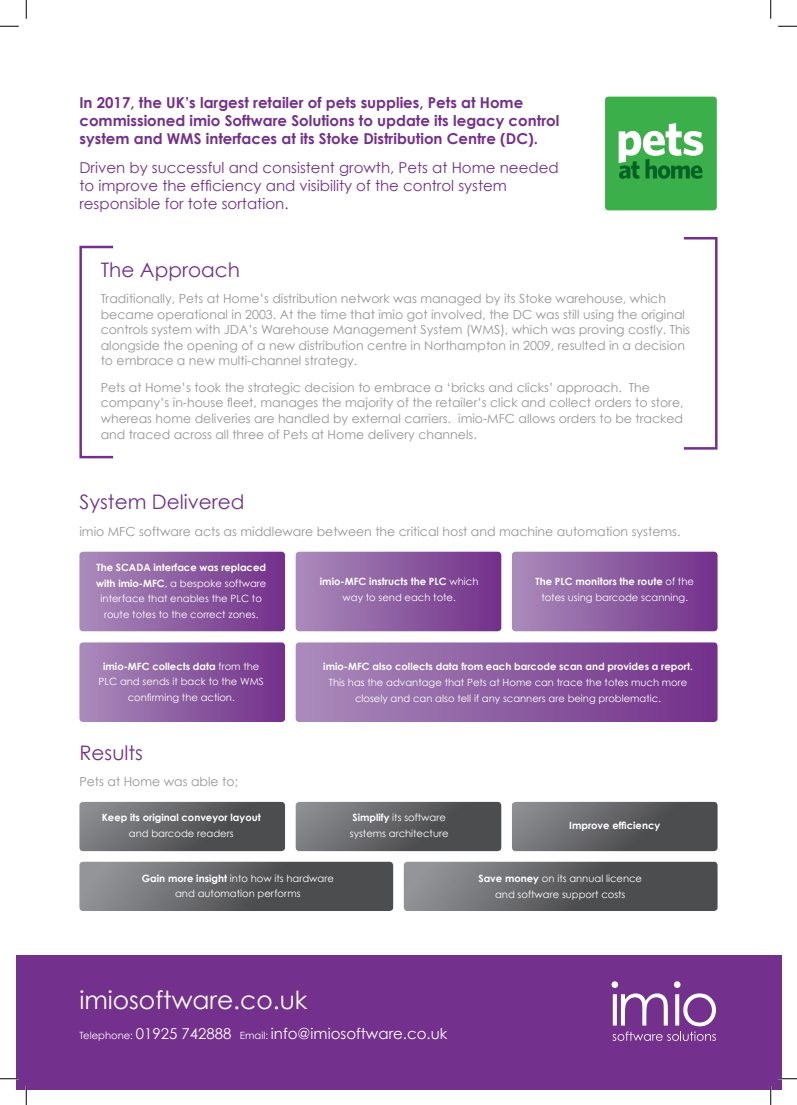
<style>
.page{position:relative;width:797px;height:1105px;background:#fff}
.page>*{position:absolute;margin:0;border:0;box-sizing:border-box;transform-origin:0 0}
.t1{font:25px "Century Gothic";color:#fff}
.t2{font:20px "Century Gothic";color:#73308c}
.t3{font:700 15px/18px "Century Gothic";color:#73308c}
.t4{font:15px/18px "Century Gothic";color:#73308c}
.t5{font:15px "Century Gothic";color:#fff}
.t6{font:12.5px/15.6px "Century Gothic";color:#939598}
.t7{font:10px/15.6px "Century Gothic";color:#fff;text-align:center}
.t8{font:700 10px/15.6px "Century Gothic";color:#fff;text-align:center}
.s1{font-weight:700}
.s2{font-weight:400}
.s3{font-size:10px}
</style>
<div class="page">
<svg style="left:79px;top:552px;width:206px;height:79px;background:#8e5ea2"></svg>
<svg style="left:79px;top:802px;width:206px;height:49px;background:#626365"></svg>
<svg style="left:296px;top:802px;width:205px;height:49px;background:#616265"></svg>
<svg style="left:512px;top:802px;width:205px;height:49px;background:#616265"></svg>
<svg style="left:404px;top:862px;width:313px;height:49px;background:#636466"></svg>
<svg style="left:79px;top:862px;width:314px;height:49px;background:#636466"></svg>
<svg style="left:79px;top:642px;width:206px;height:80px;background:#8e5fa3"></svg>
<svg style="left:296px;top:642px;width:421px;height:80px;background:#8e5ea2"></svg>
<svg style="left:296px;top:552px;width:205px;height:79px;background:#8d5da2"></svg>
<svg style="left:512px;top:552px;width:205px;height:79px;background:#8d5da2"></svg>
<div style="left:16px;top:955px;width:765px;height:134px;background:#73308c"></div>
<svg style="left:611px;top:981px;width:105px;height:60px"></svg>
<div style="left:682px;top:237px;width:35px;height:213px;border:2px solid #73308c"></div>
<div style="left:79px;top:246px;width:35px;height:212px;border:2px solid #73308c"></div>
<div style="left:605px;top:97px;width:111px;height:113px;background:#3baf49;border-radius:4px"></div>
<svg style="left:618px;top:123px;width:85px;height:56px"></svg>
<svg style="left:0;top:25px;width:19px;height:2px"></svg>
<svg style="left:778px;top:25px;width:19px;height:2px"></svg>
<svg style="left:0;top:1078px;width:19px;height:1px"></svg>
<svg style="left:778px;top:1078px;width:19px;height:1px"></svg>
<svg style="left:25px;top:0;width:2px;height:19px"></svg>
<svg style="left:25px;top:1086px;width:2px;height:19px"></svg>
<svg style="left:770px;top:0;width:1px;height:19px"></svg>
<svg style="left:770px;top:1086px;width:1px;height:19px"></svg>
<p class="t3" style="left:79px;top:94px;width:481px">In 2017, the UK’s largest retailer of pets supplies, Pets at Home commissioned imio Software Solutions to update its legacy control system and WMS interfaces at its Stoke Distribution Centre (DC).</p>
<p class="t4" style="left:79px;top:158px;width:481px">Driven by successful and consistent growth, Pets at Home needed to improve the efficiency and visibility of the control system responsible for tote sortation.</p>
<h2 class="t2" style="left:101px;top:257px;width:141px">The Approach</h2>
<p class="t6" style="left:101px;top:290px;width:591px">Traditionally, Pets at Home’s distribution network was managed by its Stoke warehouse, which became operational in 2003. At the time that imio got involved, the DC was still using the original controls system with JDA’s Warehouse Management System (WMS), which was proving costly. This alongside the opening of a new distribution centre in Northampton in 2009, resulted in a decision to embrace a new multi-channel strategy.</p>
<p class="t6" style="left:101px;top:379px;width:584px">Pets at Home’s took the strategic decision to embrace a ‘bricks and clicks’ approach. The company’s in-house fleet, manages the majority of the retailer’s click and collect orders to store, whereas home deliveries are handled by external carriers. imio-MFC allows orders to be tracked and traced across all three of Pets at Home delivery channels.</p>
<h2 class="t2" style="left:79px;top:490px;width:167px">System Delivered</h2>
<p class="t6" style="left:79px;top:523px;width:602px">imio MFC software acts as middleware between the critical host and machine automation systems.</p>
<p class="t7" style="left:96px;top:559px;width:172px"><span class="s1">The SCADA interface was replaced with imio-MFC</span>, a bespoke software interface that enables the PLC to route totes to the correct zones.</p>
<p class="t7" style="left:99px;top:658px;width:167px"><span class="s1">imio-MFC collects data</span> from the<br>PLC and sends it back to the WMS confirming the action.</p>
<h2 class="t2" style="left:79px;top:740px;width:65px">Results</h2>
<p class="t6" style="left:79px;top:773px;width:160px">Pets at Home was able to;</p>
<p class="t8" style="left:102px;top:809px;width:161px">Keep its original conveyor layout</p>
<p class="t7" style="left:129px;top:825px;width:106px">and barcode readers</p>
<p class="t8" style="left:320px;top:573px;width:160px">imio-MFC instructs the PLC <span class="s2">which way to send each tote.</span></p>
<p class="t7" style="left:535px;top:574px;width:160px"><span class="s1">The PLC monitors the route</span> of the totes using barcode scanning.</p>
<p class="t8" style="left:323px;top:659px;width:371px">imio-MFC also collects data from each barcode scan and provides a report.</p>
<p class="t7" style="left:329px;top:674px;width:360px">This has the advantage that Pets at Home can trace the totes much more closely and can also tell if any scanners are being problematic.</p>
<p class="t7" style="left:350px;top:809px;width:100px;text-align:left"><span class="s1">Simplify</span> its software systems architecture</p>
<p class="t8" style="left:569px;top:817px;width:92px">Improve efficiency</p>
<p class="t7" style="left:142px;top:870px;width:193px"><span class="s1">Gain more insight</span> into how its hardware and automation performs</p>
<p class="t7" style="left:478px;top:871px;width:165px"><span class="s1">Save money</span> on its annual licence and software support costs</p>
<h1 class="t1" style="left:79px;top:985px;width:229px">imiosoftware.co.uk</h1>
<p class="t5" style="left:79px;top:1024px;width:369px"><span class="s3">Telephone:</span> 01925 742888 <span class="s3">Email:</span> info@imiosoftware.co.uk</p>
</div>
